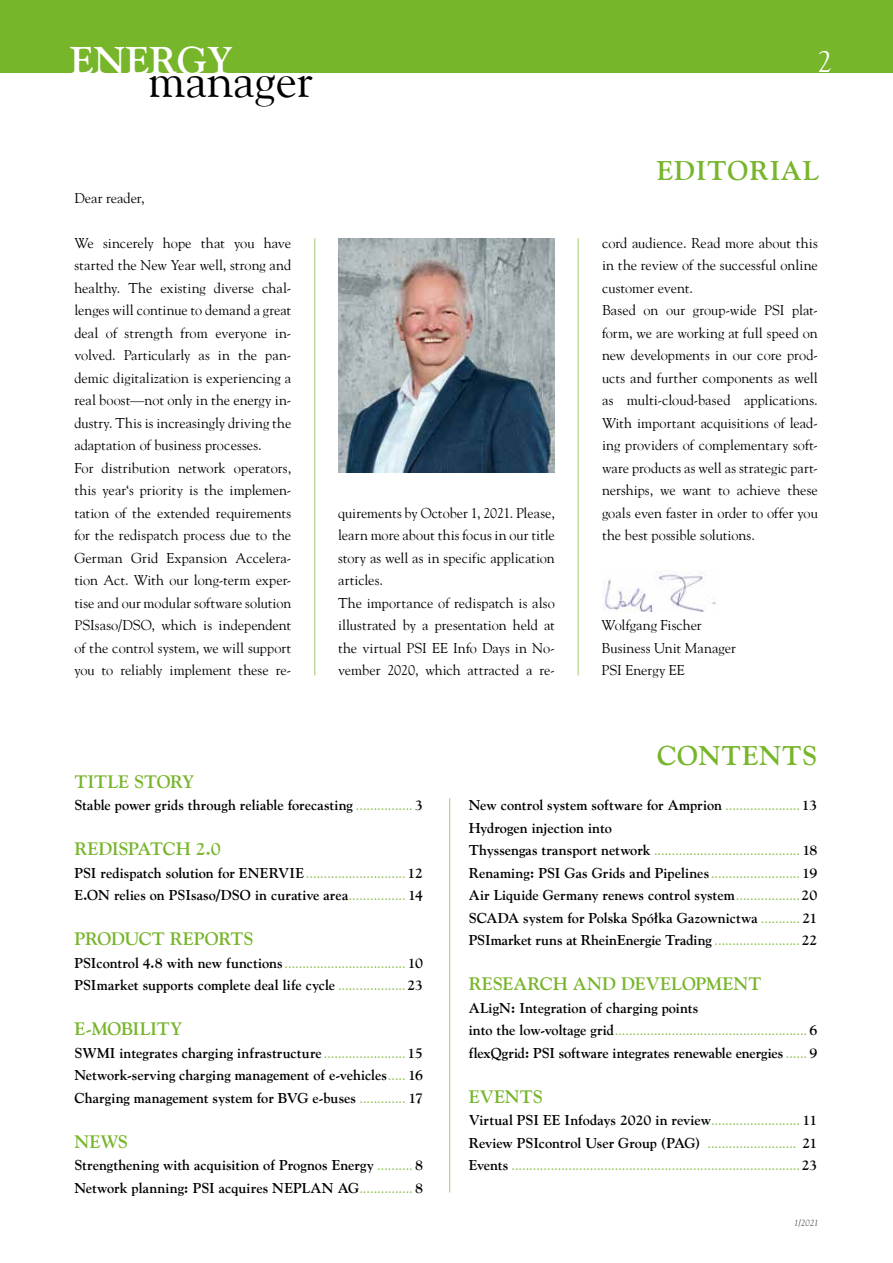
<style>
.page{position:relative;width:893px;height:1263px;background:#fff}
.page>*{position:absolute;margin:0;border:0;box-sizing:border-box;transform-origin:0 0}
.t1{font:47.85px "Goudy";color:#000}
.t2{font:700 38.55px "Goudy";color:#fff}
.t3{font:30px "Goudy";color:#fff}
.t4{font:700 27px "Goudy";letter-spacing:.03em;color:#77b52b}
.t5{font:700 18px "Goudy";letter-spacing:-.01em;color:#77b52b}
.t6{font:14.25px/22.5px "Goudy";color:#000}
.t7{font:700 14.25px/22.5px "Goudy";color:#000}
.t8{font:14.25px/22.5px "Goudy";color:#77b52b;text-align:justify}
.t9{font:italic 9px "Goudy";color:#565655}
.s1{font-weight:400;color:#77b52b}
.s2{font-weight:700;color:#000}
</style>
<div class="page">
<div style="left:0;top:0;width:893px;height:72px;background:#77b52b"></div>
<hr style="left:449px;top:798px;width:1px;height:394px;background:#a8cb70">
<hr style="left:578px;top:238px;width:1px;height:437px;background:#a8cb70">
<hr style="left:314px;top:238px;width:1px;height:437px;background:#a8cb70">
<img style="left:338px;top:238px;width:217px;height:235px">
<img style="left:602px;top:570px;width:115px;height:41px">
<h2 class="t2" style="left:70px;top:38px;width:164px">ENERGY</h2>
<h1 class="t1" style="left:148px;top:51px;width:166px">manager</h1>
<p class="t6" style="left:74px;top:186px;width:72px">Dear reader,</p>
<p class="t6" style="left:74px;top:231px;width:218px">We sincerely hope that you have started the New Year well, strong and healthy. The existing diverse chal&shy;lenges will continue to demand a great deal of strength from everyone in&shy;volved. Particularly as in the pan&shy;demic digitalization is experiencing a real boost—not only in the energy in&shy;dustry. This is increasingly driving the adaptation of business processes.<br>For distribution network operators, this year‘s priority is the implemen&shy;tation of the extended requirements for the redispatch process due to the German Grid Expansion Accelera&shy;tion Act. With our long-term exper&shy;tise and our modular software solution PSIsaso/DSO, which is independent of the control system, we will support you to reliably implement these re-</p>
<p class="t6" style="left:338px;top:501px;width:218px">quirements by October 1, 2021. Please, learn more about this focus in our title story as well as in specific application articles.<br>The importance of redispatch is also illustrated by a presentation held at the virtual PSI EE Info Days in No&shy;vember 2020, which attracted a re-</p>
<h3 class="t3" style="left:817px;top:43px;width:16px">2</h3>
<h3 class="t4" style="left:657px;top:155px;width:164px">EDITORIAL</h3>
<p class="t6" style="left:602px;top:231px;width:217px">cord audience. Read more about this in the review of the successful online customer event.<br>Based on our group-wide PSI plat&shy;form, we are working at full speed on new developments in our core prod&shy;ucts and further components as well as multi-cloud-based applications.<br>With important acquisitions of lead&shy;ing providers of complementary soft&shy;ware products as well as strategic part&shy;nerships, we want to achieve these goals even faster in order to offer you the best possible solutions.</p>
<p class="t6" style="left:602px;top:614px;width:136px">Wolfgang Fischer<br>Business Unit Manager<br>PSI Energy EE</p>
<h3 class="t4" style="left:657px;top:740px;width:161px">CONTENTS</h3>
<p class="t5" style="left:74px;top:771px;width:121px">TITLE STORY</p>
<p class="t7" style="left:74px;top:794px;width:350px">Stable power grids through reliable forecasting <span class="s1">................</span> 3</p>
<p class="t5" style="left:74px;top:838px;width:148px">REDISPATCH 2.0</p>
<p class="t7" style="left:74px;top:861px;width:350px">PSI redispatch solution for ENERVIE<span class="s1">............................</span>12<br>E.ON relies on PSIsaso/DSO in curative area<span class="s1">................</span> 14</p>
<p class="t5" style="left:74px;top:928px;width:180px">PRODUCT REPORTS</p>
<p class="t7" style="left:74px;top:951px;width:350px">PSIcontrol 4.8 with new functions<span class="s1">..................................</span> 10<br>PSImarket supports complete deal life cycle <span class="s1">...................</span>23</p>
<p class="t5" style="left:74px;top:1018px;width:109px">E-MOBILITY</p>
<p class="t7" style="left:74px;top:1041px;width:350px;text-align:justify">SWMI integrates charging infrastructure <span class="s1">.......................</span>15<br>Network-serving charging management of e-vehicles<span class="s1">.....</span> 16<br>Charging management system for BVG e-buses <span class="s1">.............</span> 17</p>
<p class="t5" style="left:74px;top:1131px;width:55px">NEWS</p>
<p class="t7" style="left:74px;top:1154px;width:350px">Strengthening with acquisition of Prognos Energy <span class="s1">..........</span> 8<br>Network planning: PSI acquires NEPLAN AG<span class="s1">...............</span> 8</p>
<p class="t7" style="left:469px;top:794px;width:350px">New control system software for Amprion <span class="s1">.....................</span>13<br>Hydrogen injection into<br>Thyssengas transport network <span class="s1">.........................................</span> 18<br>Renaming: PSI Gas Grids and Pipelines<span class="s1">.........................</span> 19<br>Air Liquide Germany renews control system<span class="s1">..................</span>20<br>SCADA system for Polska Spółka Gazownictwa <span class="s1">...........</span> 21<br>PSImarket runs at RheinEnergie Trading <span class="s1">........................</span>22</p>
<p class="t5" style="left:469px;top:973px;width:294px">RESEARCH AND DEVELOPMENT</p>
<p class="t7" style="left:469px;top:996px;width:350px">ALigN: Integration of charging points<br>into the low-voltage grid<span class="s1">......................................................</span> 6 flexQgrid: PSI software integrates renewable energies <span class="s1">......</span> 9</p>
<p class="t5" style="left:469px;top:1086px;width:75px">EVENTS</p>
<p class="t8" style="left:469px;top:1109px;width:350px"><span class="s2">Virtual PSI EE Infodays 2020 in review</span>......................... <span class="s2">11<br>Review PSIcontrol User Group (PAG)</span> ......................... <span class="s2">21<br>Events</span> .................................................................................<span class="s2">23</span></p>
<p class="t9" style="left:794px;top:1217px;width:26px">1/2021</p>
</div>
